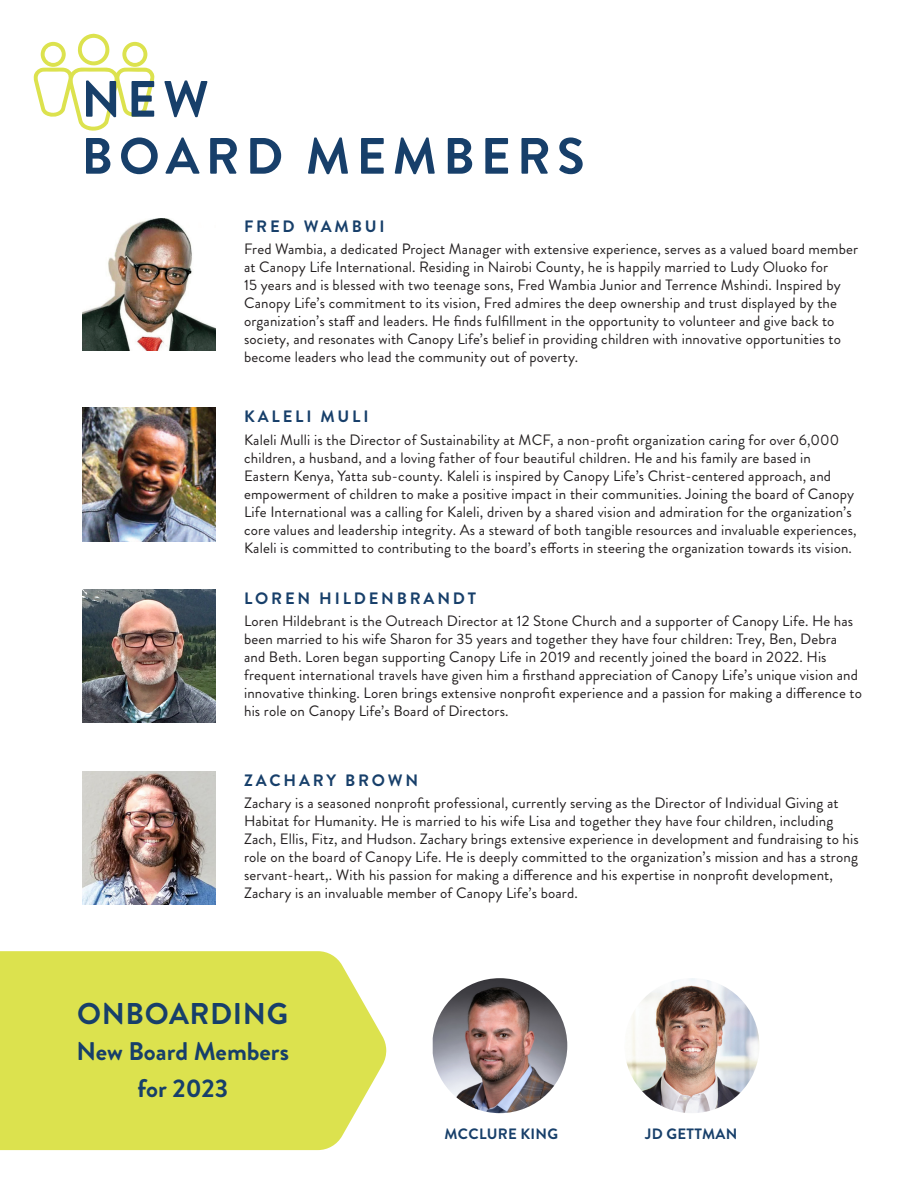
<style>
.page{position:relative;width:918px;height:1188px;background:#fff}
.page>*{position:absolute;margin:0;border:0;box-sizing:border-box;transform-origin:0 0}
.t1{font:700 51px "Brandon Grotesque";letter-spacing:.12em;color:#173f6a}
.t2{font:700 30px "Brandon Grotesque";letter-spacing:.02em;color:#173f6a}
.t3{font:700 25.5px "Brandon Grotesque";color:#173f6a}
.t4{font:700 16.5px "Brandon Grotesque";letter-spacing:.17em;color:#173f6a}
.t5{font:15px/18px "Brandon Grotesque";letter-spacing:.01em;color:#231f20}
.t6{font:700 15px "Brandon Grotesque";letter-spacing:.02em;color:#173f6a}
</style>
<div class="page">
<svg style="left:34px;top:34px;width:121px;height:97px"></svg>
<img style="left:82px;top:218px;width:134px;height:133px">
<img style="left:82px;top:408px;width:134px;height:133px">
<img style="left:82px;top:589px;width:134px;height:134px">
<img style="left:82px;top:771px;width:134px;height:134px">
<div style="left:0;top:951px;width:386px;height:199px;background:#dce24e"></div>
<img style="left:433px;top:978px;width:134px;height:135px">
<img style="left:624px;top:978px;width:135px;height:135px;border-radius:67px">
<p class="t1" style="left:81px;top:64px;width:129px">NEW</p>
<p class="t1" style="left:81px;top:121px;width:505px">BOARD MEMBERS</p>
<p class="t4" style="left:244px;top:215px;width:142px">FRED WAMBUI</p>
<p class="t5" style="left:244px;top:240px;width:616px">Fred Wambia, a dedicated Project Manager with extensive experience, serves as a valued board member at Canopy Life International. Residing in Nairobi County, he is happily married to Ludy Oluoko for<br>15 years and is blessed with two teenage sons, Fred Wambia Junior and Terrence Mshindi. Inspired by Canopy Life’s commitment to its vision, Fred admires the deep ownership and trust displayed by the organization’s staff and leaders. He finds fulfillment in the opportunity to volunteer and give back to society, and resonates with Canopy Life’s belief in providing children with innovative opportunities to become leaders who lead the community out of poverty.</p>
<p class="t4" style="left:244px;top:405px;width:126px">KALELI MULI</p>
<p class="t5" style="left:244px;top:431px;width:614px">Kaleli Mulli is the Director of Sustainability at MCF, a non-profit organization caring for over 6,000 children, a husband, and a loving father of four beautiful children. He and his family are based in Eastern Kenya, Yatta sub-county. Kaleli is inspired by Canopy Life’s Christ-centered approach, and empowerment of children to make a positive impact in their communities. Joining the board of Canopy Life International was a calling for Kaleli, driven by a shared vision and admiration for the organization’s core values and leadership integrity. As a steward of both tangible resources and invaluable experiences, Kaleli is committed to contributing to the board’s efforts in steering the organization towards its vision.</p>
<p class="t4" style="left:244px;top:587px;width:233px">LOREN HILDENBRANDT</p>
<p class="t5" style="left:244px;top:612px;width:619px">Loren Hildebrant is the Outreach Director at 12 Stone Church and a supporter of Canopy Life. He has been married to his wife Sharon for 35 years and together they have four children: Trey, Ben, Debra and Beth. Loren began supporting Canopy Life in 2019 and recently joined the board in 2022. His frequent international travels have given him a firsthand appreciation of Canopy Life’s unique vision and innovative thinking. Loren brings extensive nonprofit experience and a passion for making a difference to his role on Canopy Life’s Board of Directors.</p>
<p class="t4" style="left:244px;top:768px;width:176px">ZACHARY BROWN</p>
<p class="t5" style="left:244px;top:794px;width:616px">Zachary is a seasoned nonprofit professional, currently serving as the Director of Individual Giving at Habitat for Humanity. He is married to his wife Lisa and together they have four children, including Zach, Ellis, Fitz, and Hudson. Zachary brings extensive experience in development and fundraising to his role on the board of Canopy Life. He is deeply committed to the organization’s mission and has a strong servant-heart,. With his passion for making a difference and his expertise in nonprofit development, Zachary is an invaluable member of Canopy Life’s board.</p>
<p class="t2" style="left:77px;top:992px;width:212px">ONBOARDING</p>
<p class="t3" style="left:77px;top:1034px;width:214px">New Board Members</p>
<p class="t3" style="left:137px;top:1071px;width:92px">for 2023</p>
<p class="t6" style="left:445px;top:1123px;width:115px">MCCLURE KING</p>
<p class="t6" style="left:645px;top:1123px;width:94px">JD GETTMAN</p>
</div>
